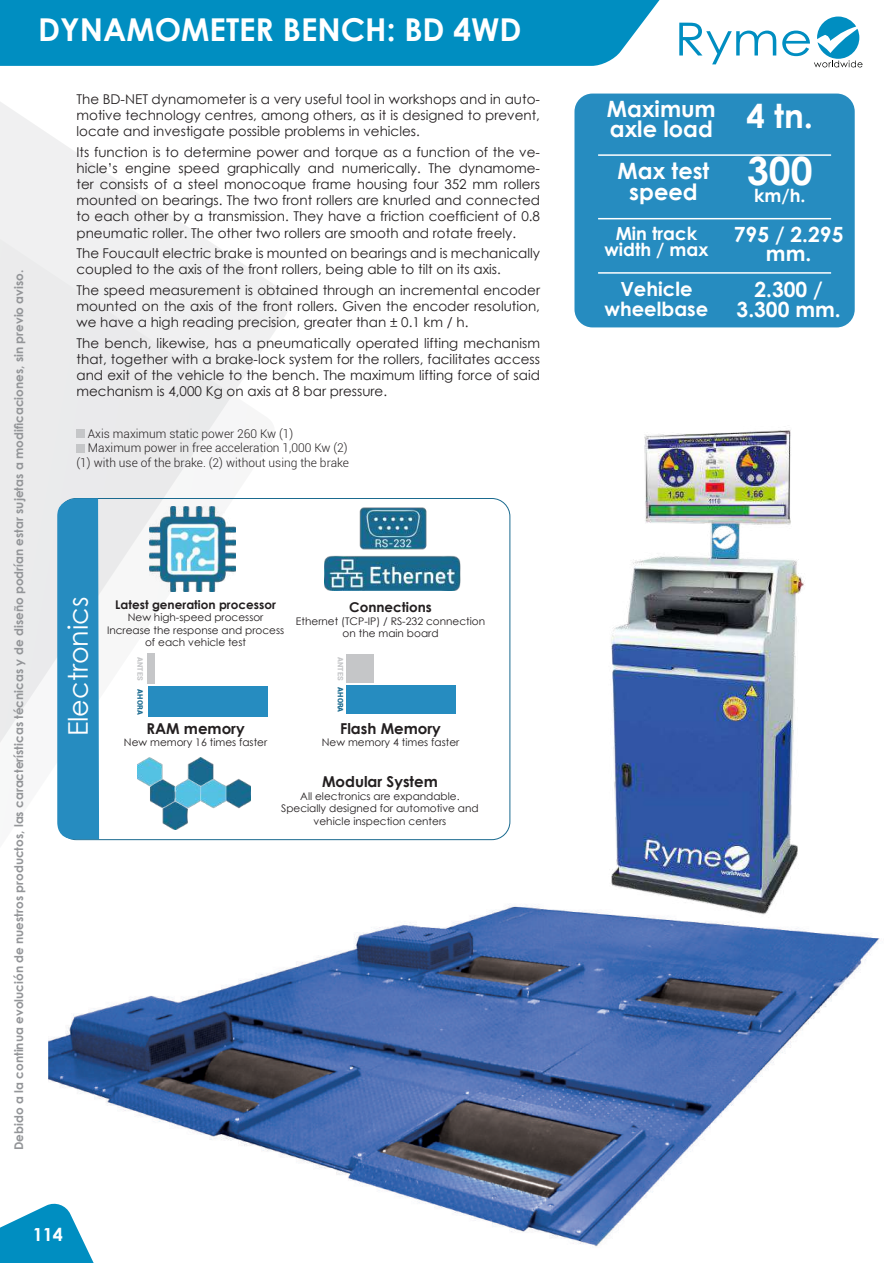
<style>
.page{position:relative;width:893px;height:1263px;background:#fff}
.page>*{position:absolute;margin:0;border:0;box-sizing:border-box;transform-origin:0 0}
.t1{font:700 39px "Century Gothic";color:#fff}
.t2{font:700 31.5px "Century Gothic";color:#fff}
.t3{font:27px "Century Gothic";color:#fff}
.t4{font:700 22.5px/21px "Century Gothic";color:#fff;text-align:center}
.t5{font:700 21px/19.5px "Century Gothic";color:#fff;text-align:center}
.t6{font:700 19.5px/19.5px "Century Gothic";color:#fff;text-align:center}
.t7{font:700 18px/16.5px "Century Gothic";color:#fff;text-align:center}
.t8{font:700 15px "Century Gothic";color:#231f20}
.t9{font:13.5px/16.2px "Century Gothic";color:#231f20;text-align:justify}
.t10{font:700 13.5px "Century Gothic";color:#231f20}
.t11{font:700 12px "Century Gothic";color:#939598}
.t12{font:300 12px "Roboto";color:#231f20}
.t13{font:700 12px "Century Gothic";color:#231f20}
.t14{font:10.5px/12.6px "Century Gothic";color:#231f20;text-align:center}
.t15{font:900 7.5px "Roboto";color:#c5c6c8}
.s1{color:#1a6a8f}
</style>
<div class="page">
<svg style="left:0;top:102px;width:289px;height:641px;fill:#f0f0f1"></svg>
<svg style="left:0;top:1205px;width:94px;height:58px"></svg>
<div style="left:0;top:0;width:660px;height:66px;background:#008ec1"></div>
<svg style="left:679px;top:23px;width:97px;height:41px"></svg>
<svg style="left:782px;top:17px;width:80px;height:50px"></svg>
<div style="left:574px;top:94px;width:281px;height:233px;background:#268cc0;border-radius:18px"></div>
<hr style="left:598px;top:218px;width:233px;height:1px;background:#fff">
<hr style="left:598px;top:272px;width:233px;height:2px;background:#fff">
<hr style="left:598px;top:154px;width:233px;height:2px;background:#fff">
<img style="left:48px;top:904px;width:832px;height:344px">
<div style="left:77px;top:430px;width:8px;height:8px;background:#c5c6c8"></div>
<div style="left:77px;top:444px;width:8px;height:8px;background:#c5c6c8"></div>
<img style="left:546px;top:430px;width:318px;height:496px">
<svg style="left:57px;top:498px;width:42px;height:341px;background:#2c8ec1"></svg>
<div style="left:148px;top:653px;width:7px;height:31px;background:#c5c6c8"></div>
<div style="left:148px;top:686px;width:119px;height:31px;background:#268cc0"></div>
<div style="left:346px;top:654px;width:27px;height:29px;background:#c5c6c8"></div>
<div style="left:346px;top:685px;width:110px;height:29px;background:#268cc0"></div>
<img style="left:325px;top:507px;width:136px;height:83px">
<img style="left:149px;top:507px;width:86px;height:85px">
<img style="left:137px;top:757px;width:114px;height:73px">
<h2 class="t2" style="left:38px;top:5px;width:485px">DYNAMOMETER BENCH: BD 4WD</h2>
<p class="t11" style="left:10px;top:1150px;width:882px;rotate:-90deg">Debido a la continua evolución de nuestros productos, las características técnicas y de diseño podrían estar sujetas a modificaciones, sin previo aviso.</p>
<p class="t9" style="left:77px;top:90px;width:465px">The BD-NET dynamometer is a very useful tool in workshops and in auto&shy;motive technology centres, among others, as it is designed to prevent, locate and investigate possible problems in vehicles.</p>
<p class="t9" style="left:77px;top:143px;width:465px">Its function is to determine power and torque as a function of the ve&shy;hicle’s engine speed graphically and numerically. The dynamome&shy;ter consists of a steel monocoque frame housing four 352 mm rollers mounted on bearings. The two front rollers are knurled and connected to each other by a transmission. They have a friction coefficient of 0.8 pneumatic roller. The other two rollers are smooth and rotate freely.</p>
<p class="t9" style="left:77px;top:245px;width:465px">The Foucault electric brake is mounted on bearings and is mechanically coupled to the axis of the front rollers, being able to tilt on its axis.</p>
<p class="t9" style="left:77px;top:281px;width:465px">The speed measurement is obtained through an incremental encoder mounted on the axis of the front rollers. Given the encoder resolution, we have a high reading precision, greater than ± 0.1 km / h.</p>
<p class="t9" style="left:77px;top:334px;width:465px">The bench, likewise, has a pneumatically operated lifting mechanism that, together with a brake-lock system for the rollers, facilitates access and exit of the vehicle to the bench. The maximum lifting force of said mechanism is 4,000 Kg on axis at 8 bar pressure.</p>
<p class="t12" style="left:88px;top:425px;width:207px">Axis maximum static power 260 Kw (1)</p>
<p class="t12" style="left:88px;top:440px;width:261px">Maximum power in free acceleration 1,000 Kw (2)</p>
<p class="t12" style="left:77px;top:454px;width:274px">(1) with use of the brake. (2) without using the brake</p>
<h3 class="t3" style="left:59px;top:736px;width:141px;rotate:-90deg">Electronics</h3>
<p class="t13" style="left:115px;top:595px;width:162px">Latest generation processor</p>
<p class="t14" style="left:107px;top:611px;width:179px">New high-speed processor<br>Increase the response and process of each vehicle test</p>
<p class="t10" style="left:349px;top:597px;width:84px">Connections</p>
<p class="t14" style="left:296px;top:614px;width:191px">Ethernet (TCP-IP) / RS-232 connection on the main board</p>
<p class="t15" style="left:145px;top:657px;width:58px;rotate:90deg">ANTES <span class="s1">AHORA</span></p>
<p class="t15" style="left:346px;top:657px;width:56px;rotate:90deg">ANTES <span class="s1">AHORA</span></p>
<p class="t8" style="left:146px;top:717px;width:100px">RAM memory</p>
<p class="t14" style="left:124px;top:736px;width:145px">New memory 16 times faster</p>
<p class="t8" style="left:340px;top:717px;width:102px">Flash Memory</p>
<p class="t14" style="left:322px;top:736px;width:139px">New memory 4 times faster</p>
<p class="t8" style="left:322px;top:770px;width:117px">Modular System</p>
<p class="t14" style="left:281px;top:789px;width:199px">All electronics are expandable.<br>Specially designed for automotive and vehicle inspection centers</p>
<h3 class="t7" style="left:33px;top:1226px;width:32px">114</h3>
<h3 class="t4" style="left:607px;top:98px;width:208px;line-height:19.5px;text-align:left">Maximum<br>axle load <sup>4</sup> <sup>tn.</sup></h3>
<h1 class="t1" style="left:747px;top:141px;width:67px">300</h1>
<h3 class="t7" style="left:754px;top:186px;width:53px">km/h.</h3>
<h3 class="t4" style="left:618px;top:159px;width:93px">Max test speed</h3>
<h3 class="t7" style="left:604px;top:224px;width:106px">Min track width / max</h3>
<h3 class="t6" style="left:604px;top:279px;width:105px">Vehicle wheelbase</h3>
<h3 class="t5" style="left:734px;top:223px;width:111px">795 / 2.295 mm.</h3>
<h3 class="t5" style="left:737px;top:279px;width:106px">2.300 /<br>3.300 mm.</h3>
</div>
